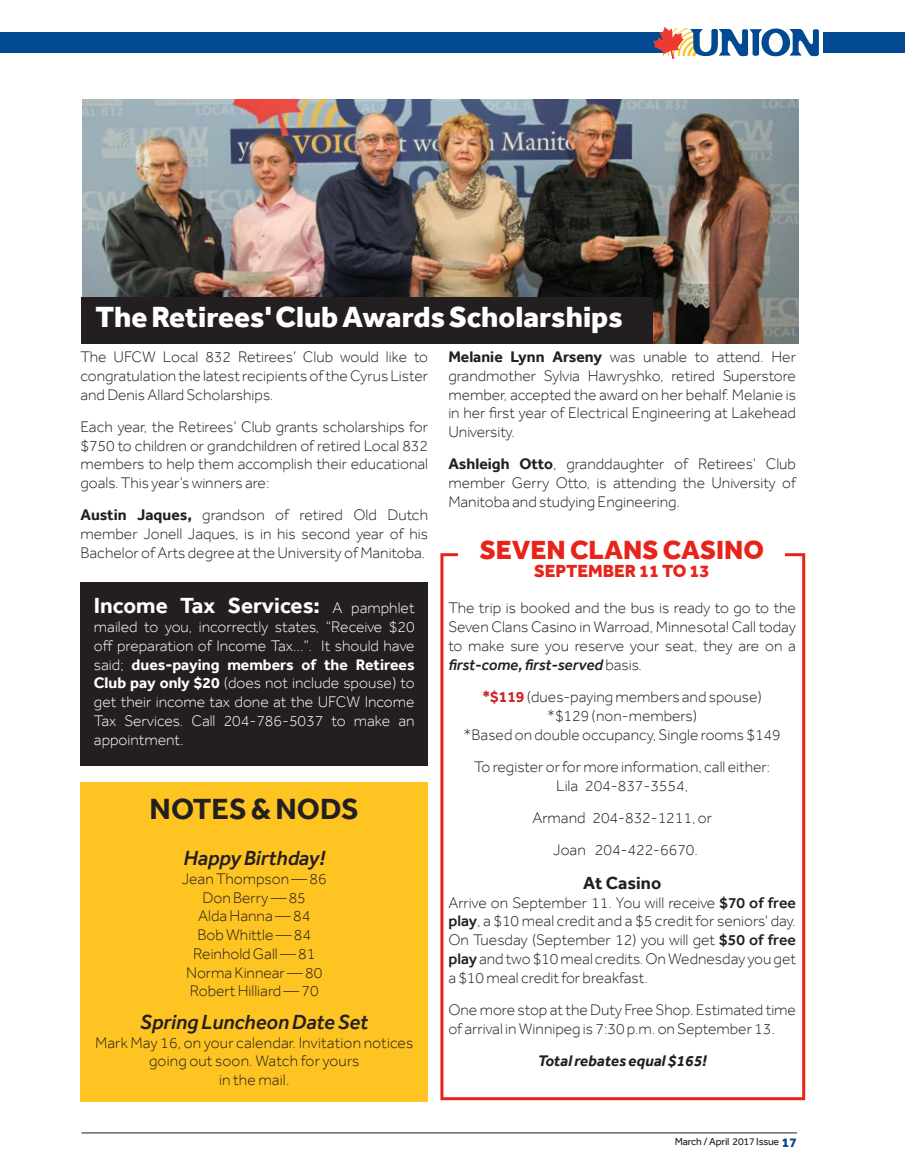
<style>
.page{position:relative;width:905px;height:1175px;background:#fff}
.page>*{position:absolute;margin:0;border:0;box-sizing:border-box;transform-origin:0 0}
.t1{font:800 30px "Effra";color:#fff}
.t2{font:700 30px "Effra";color:#231f20}
.t3{font:800 27px "Effra";color:#e72419}
.t4{font:700 22.5px "Effra";color:#fff}
.t5{font:italic 500 21px "Effra";color:#231f20}
.t6{font:800 18px "Effra";color:#e72419}
.t7{font:700 18px "Effra";color:#231f20}
.t8{font:300 15.75px/18.8px "Effra";color:#231f20;text-align:justify}
.t9{font:300 15.75px/18.8px "Effra";color:#fff;text-align:justify}
.t10{font:italic 700 15.75px "Effra";color:#231f20}
.t11{font:10.5px "Effra";letter-spacing:-.02em;color:#231f20}
.s1{font-weight:700}
.s2{font-weight:300;font-size:15.75px}
.s3{font-weight:500;font-style:italic}
.s4{font-weight:700;color:#d1232a}
.s5{font-weight:500}
.s6{font-weight:800;font-size:13.5px;color:#014990}
</style>
<div class="page">
<div style="left:0;top:32px;width:905px;height:21px;background:#014990"></div>
<div style="left:665px;top:25px;width:158px;height:36px;background:#fff"></div>
<svg style="left:653px;top:26px;width:166px;height:33px"></svg>
<hr style="left:81px;top:1132px;width:716px;height:1px;background:#231f20">
<div style="left:440px;top:553px;width:365px;height:547px;border:3px solid #e72419"></div>
<img style="left:83px;top:100px;width:715px;height:244px">
<div style="left:80px;top:782px;width:348px;height:319px;background:#fec422"></div>
<div style="left:82px;top:296px;width:571px;height:47px;background:#231f20"></div>
<div style="left:459px;top:537px;width:326px;height:49px;background:#fff"></div>
<div style="left:80px;top:582px;width:348px;height:183px;background:#231f20"></div>
<h1 class="t1" style="left:95px;top:298px;width:529px">The Retirees' Club Awards Scholarships</h1>
<p class="t8" style="left:80px;top:347px;width:349px">The UFCW Local 832 Retirees’ Club would like to congratulation the latest recipients of the Cyrus Lister and Denis Allard Scholarships.</p>
<p class="t8" style="left:80px;top:417px;width:349px">Each year, the Retirees’ Club grants scholarships for $750 to children or grandchildren of retired Local 832 members to help them accomplish their educational goals. This year’s winners are:</p>
<p class="t8" style="left:80px;top:505px;width:349px"><span class="s1">Austin Jaques,</span> grandson of retired Old Dutch member Jonell Jaques, is in his second year of his Bachelor of Arts degree at the University of Manitoba.</p>
<p class="t8" style="left:448px;top:347px;width:349px"><span class="s1">Melanie Lynn Arseny</span> was unable to attend. Her grandmother Sylvia Hawryshko, retired Superstore member, accepted the award on her behalf. Melanie is in her first year of Electrical Engineering at Lakehead University.</p>
<p class="t8" style="left:448px;top:454px;width:349px"><span class="s1">Ashleigh Otto</span>, granddaughter of Retirees’ Club member Gerry Otto, is attending the University of Manitoba and studying Engineering.</p>
<h2 class="t3" style="left:480px;top:533px;width:286px">SEVEN CLANS CASINO</h2>
<p class="t6" style="left:534px;top:560px;width:177px">SEPTEMBER 11 TO 13</p>
<h3 class="t4" style="left:94px;top:592px;width:322px">Income Tax Services: <span class="s2">A pamphlet</span></h3>
<p class="t9" style="left:94px;top:617px;width:322px">mailed to you, incorrectly states, “Receive $20 off preparation of Income Tax…”. It should have said; <span class="s1">dues-paying members of the Retirees Club pay only $20</span> (does not include spouse) to get their income tax done at the UFCW Income Tax Services. Call 204-786-5037 to make an appointment.</p>
<h1 class="t2" style="left:150px;top:791px;width:211px">NOTES &amp; NODS</h1>
<h3 class="t5" style="left:183px;top:845px;width:143px">Happy Birthday!</h3>
<p class="t8" style="left:182px;top:869px;width:146px;text-align:center">Jean Thompson — 86<br>Don Berry — 85<br>Alda Hanna — 84<br>Bob Whittle — 84<br>Reinhold Gall — 81<br>Norma Kinnear — 80<br>Robert Hilliard — 70</p>
<h3 class="t5" style="left:140px;top:1009px;width:229px">Spring Luncheon Date Set</h3>
<p class="t8" style="left:95px;top:1032px;width:320px;text-align:center">Mark May 16, on your calendar. Invitation notices going out soon. Watch for yours<br>in the mail.</p>
<p class="t8" style="left:448px;top:599px;width:349px">The trip is booked and the bus is ready to go to the Seven Clans Casino in Warroad, Minnesota! Call today to make sure you reserve your seat, they are on a <span class="s3">first-come, first-served</span> basis.</p>
<p class="t8" style="left:464px;top:687px;width:319px;text-align:center"><span class="s4">*$119</span> (dues-paying members and spouse) *$129 (non-members)<br>*Based on double occupancy, Single rooms $149</p>
<p class="t8" style="left:474px;top:757px;width:298px;text-align:center">To register or for more information, call either:<br>Lila 204-837-3554,</p>
<p class="t8" style="left:532px;top:801px;width:181px;line-height:32.2px;text-align:center">Armand 204-832-1211, or<br>Joan 204-422-6670.</p>
<p class="t7" style="left:583px;top:872px;width:80px">At Casino</p>
<p class="t8" style="left:448px;top:893px;width:349px">Arrive on September 11. You will receive <span class="s5">$70 of free play</span>, a $10 meal credit and a $5 credit for seniors' day.<br>On Tuesday (September 12) you will get <span class="s5">$50 of free play</span> and two $10 meal credits. On Wednesday you get a $10 meal credit for breakfast.</p>
<p class="t8" style="left:448px;top:1000px;width:349px">One more stop at the Duty Free Shop. Estimated time of arrival in Winnipeg is 7:30 p.m. on September 13.</p>
<p class="t10" style="left:538px;top:1051px;width:170px">Total rebates equal $165!</p>
<p class="t11" style="left:675px;top:1135px;width:124px">March / April 2017 Issue <span class="s6">17</span></p>
</div>
